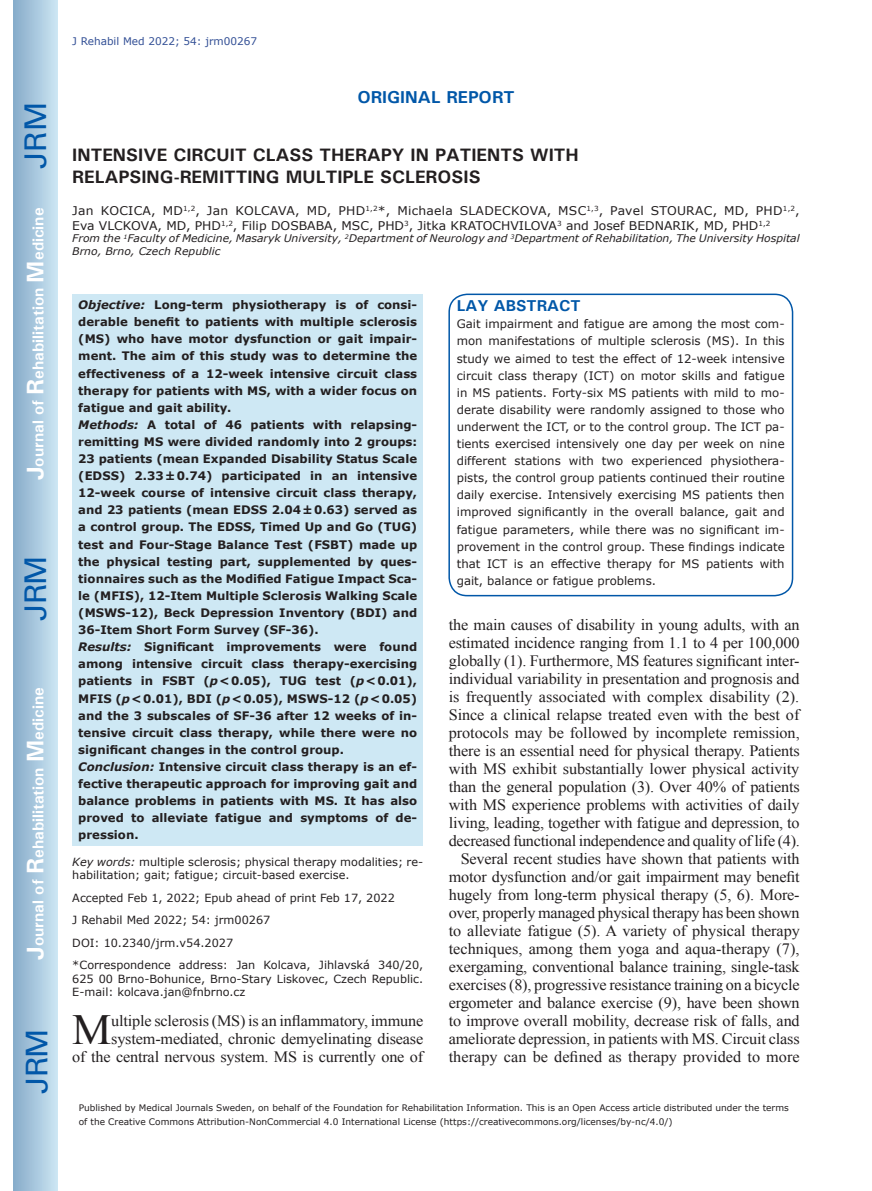
<style>
.page{position:relative;width:872px;height:1191px;background:#fff}
.page>*{position:absolute;margin:0;border:0;box-sizing:border-box;transform-origin:0 0}
.Drop_cap_text{font:42.9px "Times New Roman";color:#231f20}
.t1{font:30px "Univers";letter-spacing:-.03em;color:#0157a8}
.Aticle_tittle{font:700 18px/21.6px "Univers";color:#231f20}
.t2{font:700 17.25px "Univers";color:#0157a8}
.Drop_cap_text-2{font:15.75px/18px "Times New Roman";letter-spacing:-.01em;color:#231f20;text-align:justify}
.Txi{font:15.75px/18px "Times New Roman";letter-spacing:.005em;color:#231f20;text-align:justify}
.t3{font:700 15.75px "Univers";color:#fff}
.Rubrik_2{font:700 15.75px "Univers";color:#0157a8}
.Author{font:12px/14.4px "Verdana";color:#231f20}
.Abstract{font:700 11.7px/17.1px "Verdana";color:#231f20;text-align:justify}
.Abstract-2{font:11.7px/17.1px "Verdana";color:#231f20;text-align:justify}
.Corr_Adress{font:11.25px/13.5px "Verdana";color:#231f20;text-align:justify}
.Keywords{font:11.25px/13.5px "Verdana";color:#231f20}
.Accept_Epub{font:11.25px "Verdana";color:#231f20}
.Adress{font:italic 10.5px/12.8px "Verdana";color:#231f20}
.t4{font:10.5px "Verdana";color:#324f95}
.t5{font:9px/13.5px "Verdana";color:#231f20}
.s1{font-size:24px}
.s2{font-style:italic}
</style>
<div class="page">
<div style="left:14px;top:0;width:43px;height:1191px;background:linear-gradient(to right,#88acca,#cbe5f2)"></div>
<div style="left:448px;top:293px;width:345px;height:303px;border:2px solid #0157a8;border-radius:18px"></div>
<div style="left:72px;top:294px;width:351px;height:551px;background:#cee8f4"></div>
<h2 class="t1" style="left:18px;top:169px;width:68px;rotate:-90deg">JRM</h2>
<h3 class="t3" style="left:28px;top:480px;width:274px;rotate:-90deg"><span class="s1">J</span>ournal of <span class="s1">R</span>ehabilitation <span class="s1">M</span>edicine</h3>
<h2 class="t1" style="left:18px;top:620px;width:67px;rotate:-90deg">JRM</h2>
<h3 class="t3" style="left:28px;top:959px;width:274px;rotate:-90deg"><span class="s1">J</span>ournal of <span class="s1">R</span>ehabilitation <span class="s1">M</span>edicine</h3>
<h2 class="t1" style="left:19px;top:1093px;width:67px;rotate:-90deg">JRM</h2>
<p class="t4" style="left:72px;top:35px;width:186px">J Rehabil Med 2022; 54: jrm00267</p>
<p class="t2" style="left:357px;top:86px;width:159px">ORIGINAL REPORT</p>
<p class="Aticle_tittle" style="left:72px;top:144px;width:508px">INTENSIVE CIRCUIT CLASS THERAPY IN PATIENTS WITH<br>RELAPSING-REMITTING MULTIPLE SCLEROSIS</p>
<p class="Author" style="left:72px;top:204px;width:729px">Jan KOCICA, MD<sup>1,2</sup>, Jan KOLCAVA, MD, PHD<sup>1,2</sup>*, Michaela SLADECKOVA, MSC<sup>1,3</sup>, Pavel STOURAC, MD, PHD<sup>1,2</sup>,<br>Eva VLCKOVA, MD, PHD<sup>1,2</sup>, Filip DOSBABA, MSC, PHD<sup>3</sup>, Jitka KRATOCHVILOVA<sup>3</sup> and Josef BEDNARIK, MD, PHD<sup>1,2</sup></p>
<p class="Adress" style="left:72px;top:232px;width:729px">From the <sup>1</sup>Faculty of Medicine, Masaryk University, <sup>2</sup>Department of Neurology and <sup>3</sup>Department of Rehabilitation, The University Hospital<br>Brno, Brno, Czech Republic</p>
<p class="Abstract" style="left:78px;top:296px;width:340px"><span class="s2">Objective:</span> Long-term physiotherapy is of consi&shy;derable benefit to patients with multiple sclerosis (MS) who have motor dysfunction or gait impair&shy;ment. The aim of this study was to determine the effectiveness of a 12-week intensive circuit class therapy for patients with MS, with a wider focus on fatigue and gait ability.</p>
<p class="Abstract" style="left:78px;top:416px;width:340px"><span class="s2">Methods:</span> A total of 46 patients with relapsing&shy;remitting MS were divided randomly into 2 groups:<br>23 patients (mean Expanded Disability Status Scale (EDSS) 2.33±0.74) participated in an intensive 12-week course of intensive circuit class therapy, and 23 patients (mean EDSS 2.04±0.63) served as a control group. The EDSS, Timed Up and Go (TUG) test and Four-Stage Balance Test (FSBT) made up the physical testing part, supplemented by ques&shy;tionnaires such as the Modified Fatigue Impact Sca&shy;le (MFIS), 12-Item Multiple Sclerosis Walking Scale (MSWS-12), Beck Depression Inventory (BDI) and 36-Item Short Form Survey (SF-36).</p>
<p class="Abstract" style="left:78px;top:638px;width:340px"><span class="s2">Results:</span> Significant improvements were found among intensive circuit class therapy-exercising patients in FSBT (<span class="s2">p</span>&lt;0.05), TUG test (<span class="s2">p</span>&lt;0.01), MFIS (<span class="s2">p</span>&lt;0.01), BDI (<span class="s2">p</span>&lt;0.05), MSWS-12 (<span class="s2">p</span>&lt;0.05) and the 3 subscales of SF-36 after 12 weeks of in&shy;tensive circuit class therapy, while there were no significant changes in the control group.</p>
<p class="Abstract" style="left:78px;top:758px;width:340px"><span class="s2">Conclusion:</span> Intensive circuit class therapy is an ef&shy;fective therapeutic approach for improving gait and balance problems in patients with MS. It has also proved to alleviate fatigue and symptoms of de&shy;pression.</p>
<p class="Keywords" style="left:72px;top:855px;width:352px"><span class="s2">Key words:</span> multiple sclerosis; physical therapy modalities; re&shy;habilitation; gait; fatigue; circuit-based exercise.</p>
<p class="Accept_Epub" style="left:72px;top:890px;width:324px">Accepted Feb 1, 2022; Epub ahead of print Feb 17, 2022</p>
<p class="Accept_Epub" style="left:72px;top:912px;width:199px">J Rehabil Med 2022; 54: jrm00267</p>
<p class="Corr_Adress" style="left:72px;top:936px;width:162px">DOI: 10.2340/jrm.v54.2027</p>
<p class="Corr_Adress" style="left:72px;top:958px;width:352px">*Correspondence address: Jan Kolcava, Jihlavská 340/20, 625 00 Brno-Bohunice, Brno-Stary Liskovec, Czech Republic.<br>E-mail: kolcava.jan@fnbrno.cz</p>
<p class="Drop_cap_text" style="left:72px;top:1001px;width:41px">M</p>
<p class="Drop_cap_text-2" style="left:72px;top:1011px;width:352px;text-align:right">ultiple sclerosis (MS) is an inflammatory, immune system-mediated, chronic demyelinating disease<br>of the central nervous system. MS is currently one of</p>
<p class="Rubrik_2" style="left:457px;top:296px;width:125px">LAY ABSTRACT</p>
<p class="Abstract-2" style="left:457px;top:316px;width:329px">Gait impairment and fatigue are among the most com&shy;mon manifestations of multiple sclerosis (MS). In this study we aimed to test the effect of 12-week intensive circuit class therapy (ICT) on motor skills and fatigue in MS patients. Forty-six MS patients with mild to mo&shy;derate disability were randomly assigned to those who underwent the ICT, or to the control group. The ICT pa&shy;tients exercised intensively one day per week on nine different stations with two experienced physiothera&shy;pists, the control group patients continued their routine daily exercise. Intensively exercising MS patients then improved significantly in the overall balance, gait and fatigue parameters, while there was no significant im&shy;provement in the control group. These findings indicate that ICT is an effective therapy for MS patients with gait, balance or fatigue problems.</p>
<p class="Drop_cap_text-2" style="left:449px;top:615px;width:352px">the main causes of disability in young adults, with an estimated incidence ranging from 1.1 to 4 per 100,000 globally (1). Furthermore, MS features significant inter&shy;individual variability in presentation and prognosis and is frequently associated with complex disability (2).<br>Since a clinical relapse treated even with the best of protocols may be followed by incomplete remission, there is an essential need for physical therapy. Patients with MS exhibit substantially lower physical activity than the general population (3). Over 40% of patients with MS experience problems with activities of daily living, leading, together with fatigue and depression, to decreased functional independence and quality of life (4).</p>
<p class="Txi" style="left:449px;top:849px;width:352px;text-indent:12px">Several recent studies have shown that patients with motor dysfunction and/or gait impairment may benefit hugely from long-term physical therapy (5, 6). More&shy;over, properly managed physical therapy has been shown to alleviate fatigue (5). A variety of physical therapy techniques, among them yoga and aqua-therapy (7), exergaming, conventional balance training, single-task exercises (8), progressive resistance training on a bicycle ergometer and balance exercise (9), have been shown to improve overall mobility, decrease risk of falls, and ameliorate depression, in patients with MS. Circuit class therapy can be defined as therapy provided to more</p>
<p class="t5" style="left:79px;top:1101px;width:711px">Published by Medical Journals Sweden, on behalf of the Foundation for Rehabilitation Information. This is an Open Access article distributed under the terms of the Creative Commons Attribution-NonCommercial 4.0 International License (https://creativecommons.org/licenses/by-nc/4.0/)</p>
</div>
